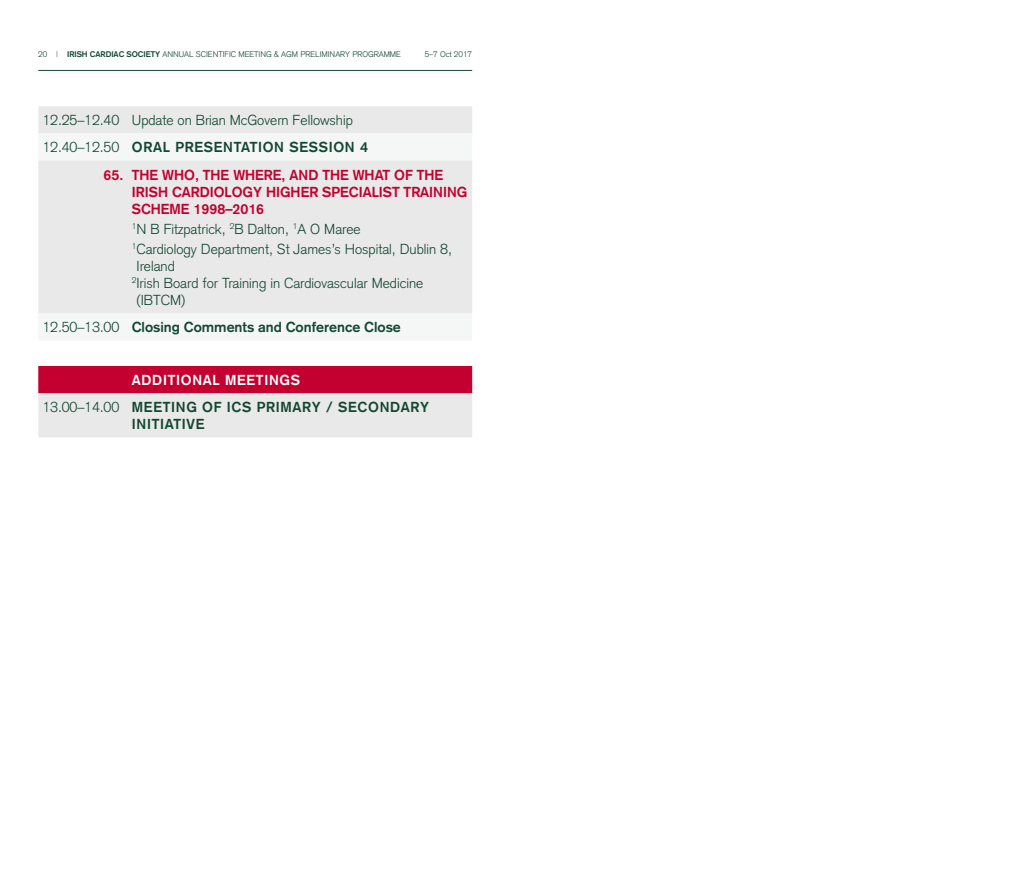
<style>
.page{position:relative;width:1021px;height:893px;background:#fff}
.page>*{position:absolute;margin:0;border:0;box-sizing:border-box;transform-origin:0 0}
.t1{font:300 14.25px/27.2px "Akzidenz Grotesk";color:#144733}
.t2{font:700 14.25px/17.1px "Akzidenz Grotesk";color:#c3002f}
.t3{font:700 14.25px/27.2px "Akzidenz Grotesk";letter-spacing:.05em;color:#144733}
.t4{font:700 14.25px "Akzidenz Grotesk";color:#144733}
.t5{font:300 8.1px "Akzidenz Grotesk";color:#144733}
.s1{font-weight:700}
.s2{font-weight:300}
.s3{color:#fff}
</style>
<div class="page">
<hr style="left:38px;top:70px;width:434px;height:1px;background:#144733">
<svg style="left:38px;top:106px;width:434px;height:331px;fill:#e8e9e8"></svg>
<svg style="left:38px;top:133px;width:434px;height:207px;fill:#e8e9e8"></svg>
<div style="left:38px;top:366px;width:434px;height:27px;background:#c3002f"></div>
<p class="t5" style="left:38px;top:50px;width:364px">20 | <span class="s1">IRISH CARDIAC SOCIETY</span> ANNUAL SCIENTIFIC MEETING &amp; AGM PRELIMINARY PROGRAMME</p>
<p class="t5" style="left:424px;top:50px;width:49px">5–7 Oct 2017</p>
<p class="t1" style="left:43px;top:107px;width:327px">12.25–12.40 Update on Brian McGovern Fellowship<br>12.40–12.50 <span class="s1">ORAL PRESENTATION SESSION 4</span></p>
<p class="t2" style="left:132px;top:166px;width:337px;text-indent:-28px">65. THE WHO, THE WHERE, AND THE WHAT OF THE<br>IRISH CARDIOLOGY HIGHER SPECIALIST TRAINING<br>SCHEME 1998–2016</p>
<p class="t1" style="left:132px;top:219px;width:322px;line-height:20.1px"><sup>1</sup>N B Fitzpatrick, <sup>2</sup>B Dalton, <sup>1</sup>A O Maree<br><sup>1</sup>Cardiology Department, St James’s Hospital, Dublin 8,</p>
<p class="t1" style="left:136px;top:253px;width:40px">Ireland</p>
<p class="t1" style="left:132px;top:270px;width:293px"><sup>2</sup>Irish Board for Training in Cardiovascular Medicine</p>
<p class="t1" style="left:136px;top:287px;width:50px">(IBTCM)</p>
<p class="t4" style="left:43px;top:319px;width:360px"><span class="s2">12.50–13.00</span> Closing Comments and Conference Close</p>
<p class="t3" style="left:43px;top:366px;width:388px;text-indent:89px"><span class="s3">ADDITIONAL MEETINGS<br></span><span class="s2">13.00–14.00</span> MEETING OF ICS PRIMARY / SECONDARY</p>
<p class="t3" style="left:132px;top:411px;width:74px">INITIATIVE</p>
</div>
